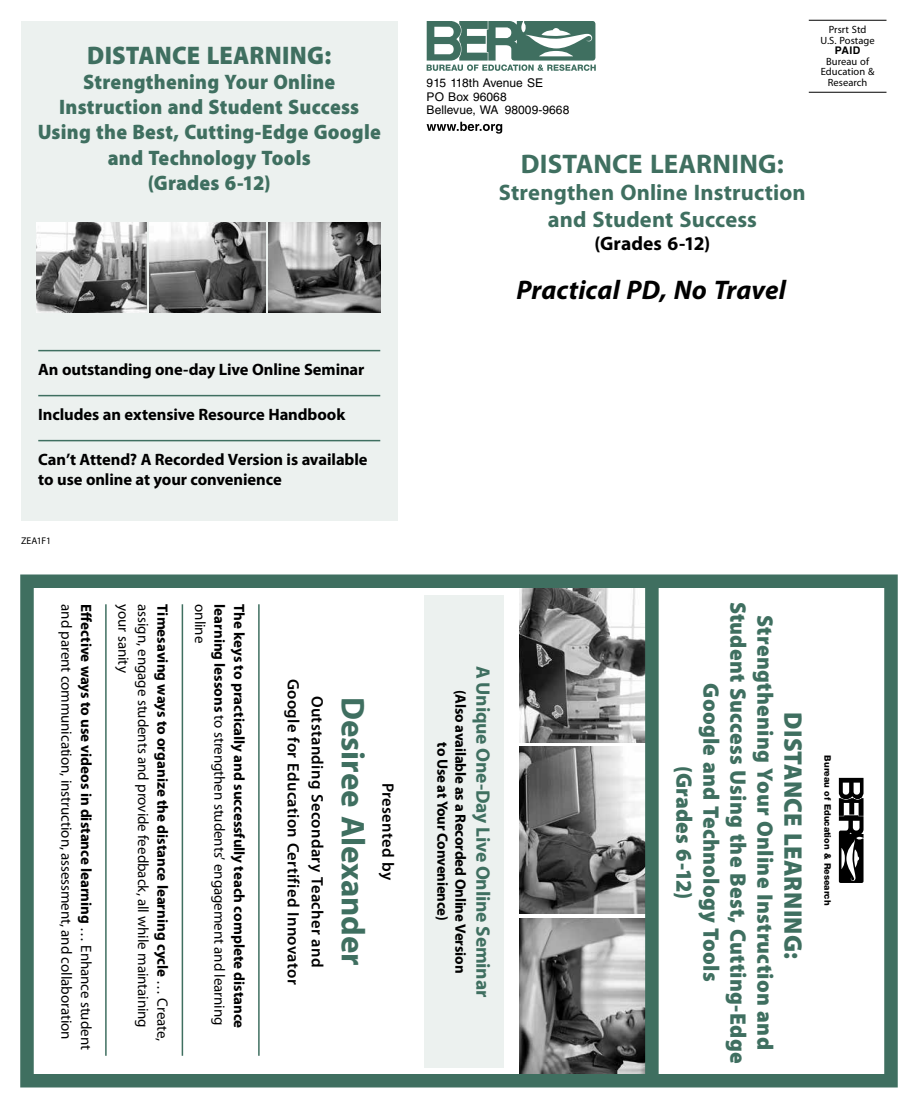
<style>
.page{position:relative;width:918px;height:1107px;background:#fff}
.page>*{position:absolute;margin:0;border:0;box-sizing:border-box;transform-origin:0 0}
.t1{font:700 33px "Myriad Pro";letter-spacing:-.005em;color:#3f6f60}
.t2{font:italic 700 27px "Myriad Pro";letter-spacing:.005em;color:#000}
.t3{font:700 27px "Myriad Pro";letter-spacing:.005em;color:#3f6f60}
.t4{font:900 25.5px "Myriad Pro";letter-spacing:.01em;color:#3f6f60;scale:.95 1}
.t5{font:900 25.5px "Myriad Pro";letter-spacing:.01em;color:#3f6f60;scale:.96 1}
.t6{font:900 22.5px/27px "Myriad Pro";letter-spacing:.01em;color:#3f6f60;text-align:center;scale:.96 1}
.t7{font:700 22.5px/27px "Myriad Pro";letter-spacing:.005em;color:#3f6f60;text-align:center}
.t8{font:900 21px/25.2px "Myriad Pro";letter-spacing:.01em;color:#3f6f60;text-align:center;scale:.95 1}
.t9{font:700 19.5px "Myriad Pro";letter-spacing:-.01em;color:#3f6f60}
.t10{font:700 19.5px "Myriad Pro";letter-spacing:.005em;color:#000}
.t11{font:700 16.5px/19.5px "Myriad Pro";letter-spacing:-.005em;color:#000}
.t12{font:600 16.5px "Myriad Pro";letter-spacing:.02em;color:#000}
.t13{font:700 15px/18px "Myriad Pro";letter-spacing:-.005em;color:#000;text-align:center}
.t14{font:15px "Myriad Pro";letter-spacing:-.005em;color:#000}
.t15{font:12px/13.5px "Helvetica LT Std";letter-spacing:.005em;color:#000}
.t16{font:10.5px/10.5px "Myriad Pro";letter-spacing:.005em;color:#000;text-align:center}
.t17{font:700 10.5px "Helvetica LT Std";color:#000}
.t18{font:9.75px "Myriad Pro";letter-spacing:-.02em;color:#000}
.t19{font:800 9px "Helvetica Neue LT Std";color:#000}
.s1{font-weight:400}
.s2{font-weight:700}
</style>
<div class="page">
<div style="left:21px;top:21px;width:376px;height:499px;background:#ecf1ef"></div>
<div style="left:424px;top:595px;width:80px;height:473px;background:#ecf1ef"></div>
<hr style="left:38px;top:350px;width:342px;height:1px;background:#3f6f60">
<hr style="left:38px;top:395px;width:342px;height:1px;background:#3f6f60">
<hr style="left:38px;top:440px;width:342px;height:1px;background:#3f6f60">
<hr style="left:258px;top:604px;width:2px;height:452px;background:#3f6f60">
<hr style="left:182px;top:604px;width:1px;height:452px;background:#3f6f60">
<hr style="left:105px;top:604px;width:2px;height:452px;background:#3f6f60">
<hr style="left:809px;top:20px;width:78px;height:1px;background:#000">
<hr style="left:809px;top:92px;width:78px;height:1px;background:#000">
<svg style="left:427px;top:21px;width:169px;height:50px"></svg>
<svg style="left:427px;top:122px;width:75px;height:12px"></svg>
<svg style="left:839px;top:778px;width:25px;height:105px"></svg>
<img style="left:519px;top:589px;width:126px;height:153px">
<img style="left:519px;top:918px;width:126px;height:155px">
<img style="left:519px;top:747px;width:126px;height:167px">
<div style="left:645px;top:579px;width:14px;height:504px;background:#3f6f60"></div>
<div style="left:20px;top:574px;width:878px;height:514px;border:14px solid #3f6f60"></div>
<img style="left:37px;top:222px;width:110px;height:91px">
<img style="left:268px;top:222px;width:112px;height:91px">
<img style="left:150px;top:222px;width:115px;height:91px">
<h3 class="t4" style="left:87px;top:38px;width:259px">DISTANCE LEARNING:</h3>
<h3 class="t8" style="left:38px;top:69px;width:363px">Strengthening Your Online<br>Instruction and Student Success<br>Using the Best, Cutting-Edge Google and Technology Tools<br>(Grades 6-12)</h3>
<p class="t11" style="left:38px;top:360px;width:328px">An outstanding one-day Live Online Seminar</p>
<p class="t11" style="left:38px;top:405px;width:309px">Includes an extensive Resource Handbook</p>
<p class="t11" style="left:38px;top:450px;width:331px">Can’t Attend? A Recorded Version is available to use online at your convenience</p>
<p class="t18" style="left:21px;top:535px;width:32px">ZEA1F1</p>
<p class="t13" style="left:96px;top:604px;width:447px;rotate:90deg">Effective ways to use videos in distance learning <span class="s1">… Enhance student</span></p>
<p class="t14" style="left:133px;top:604px;width:70px;rotate:90deg">your sanity</p>
<p class="t14" style="left:152px;top:604px;width:425px;rotate:90deg">assign, engage students and provide feedback, all while maintaining</p>
<p class="t13" style="left:172px;top:604px;width:439px;rotate:90deg">Timesaving ways to organize the distance learning cycle <span class="s1">… Create,</span></p>
<p class="t14" style="left:209px;top:604px;width:40px;rotate:90deg">online</p>
<p class="t14" style="left:229px;top:604px;width:423px;rotate:90deg"><span class="s2">learning lessons</span> to strengthen students’ engagement and learning</p>
<p class="t13" style="left:249px;top:604px;width:426px;rotate:90deg">The keys to practically and successfully teach complete distance</p>
<p class="t14" style="left:76px;top:604px;width:437px;rotate:90deg">and parent communication, instruction, assessment, and collaboration</p>
<p class="t12" style="left:304px;top:679px;width:307px;rotate:90deg">Google for Education Certified Innovator</p>
<p class="t12" style="left:328px;top:696px;width:273px;rotate:90deg">Outstanding Secondary Teacher and</p>
<h1 class="t1" style="left:375px;top:697px;width:270px;rotate:90deg">Desiree Alexander</h1>
<p class="t12" style="left:398px;top:783px;width:99px;rotate:90deg">Presented by</p>
<p class="t16" style="left:821px;top:24px;width:56px">Prsrt Std<br>U.S. Postage</p>
<p class="t17" style="left:835px;top:44px;width:27px">PAID</p>
<p class="t16" style="left:821px;top:56px;width:55px">Bureau of<br>Education &amp;</p>
<p class="t15" style="left:427px;top:76px;width:118px">915 118th Avenue SE</p>
<p class="t16" style="left:828px;top:77px;width:41px">Research</p>
<p class="t15" style="left:427px;top:90px;width:144px">PO Box 96068<br>Bellevue, WA 98009‑9668</p>
<h2 class="t3" style="left:521px;top:146px;width:265px">DISTANCE LEARNING:</h2>
<h3 class="t7" style="left:499px;top:178px;width:308px">Strengthen Online Instruction and Student Success</h3>
<h3 class="t10" style="left:594px;top:231px;width:117px">(Grades 6-12)</h3>
<h2 class="t2" style="left:516px;top:272px;width:271px">Practical PD, No Travel</h2>
<h3 class="t9" style="left:496px;top:666px;width:333px;rotate:90deg">A Unique One-Day Live Online Seminar</h3>
<p class="t13" style="left:470px;top:690px;width:285px;rotate:90deg">(Also available as a Recorded Online Version to Use at Your Convenience)</p>
<h3 class="t6" style="left:780px;top:602px;width:483px;rotate:90deg">Strengthening Your Online Instruction and Student Success Using the Best, Cutting-Edge Google and Technology Tools<br>(Grades 6-12)</h3>
<h3 class="t5" style="left:810px;top:712px;width:259px;rotate:90deg">DISTANCE LEARNING:</h3>
<p class="t19" style="left:833px;top:755px;width:151px;rotate:90deg">Bureau of Education &amp; Research</p>
</div>
